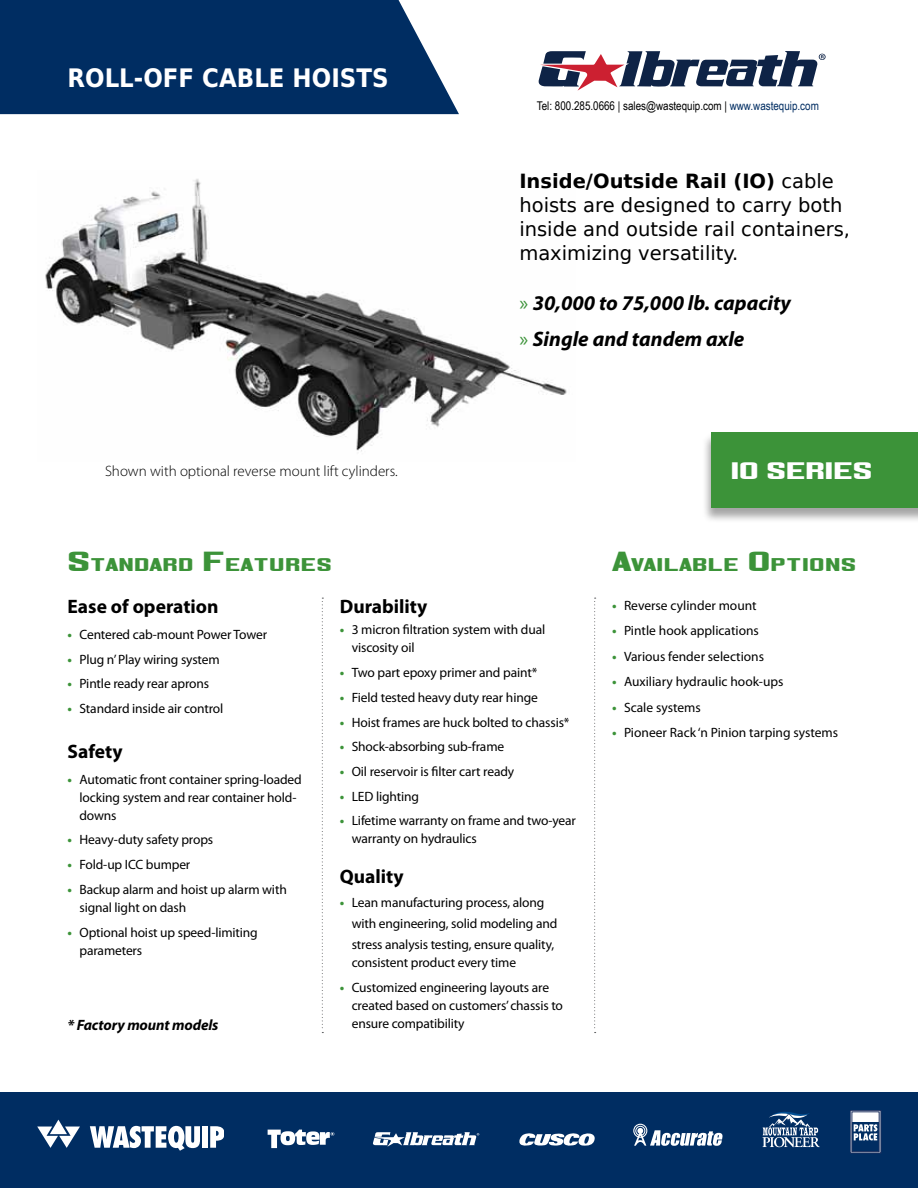
<style>
.page{position:relative;width:918px;height:1188px;background:#fff}
.page>*{position:absolute;margin:0;border:0;box-sizing:border-box;transform-origin:0 0}
.t1{font:33px "Corporate HQ";letter-spacing:-.01em;color:#3c9339}
.t2{font:28.5px "Corporate HQ";color:#fff}
.t3{font:700 25.5px "DejaVu Sans Condensed";color:#fff}
.t4{font:italic 700 21px/36px "Myriad Pro";color:#000}
.t5{font:19.5px/24px "DejaVu Sans";color:#000}
.t6{font:700 19.5px "Myriad Pro";color:#000}
.t7{font:300 15px "Myriad Pro";color:#000}
.t8{font:italic 700 15px "Myriad Pro";letter-spacing:-.01em;color:#000}
.t9{font:13.5px/18px "Myriad Pro";letter-spacing:-.01em;color:#000}
.t10{font:12px "Arial Narrow";color:#000}
.s1{color:#002d62}
.s2{font-weight:700}
.s3{font-weight:400;font-style:normal;color:#3c9339}
.s4{font-weight:700;color:#3c9339}
</style>
<div class="page">
<img style="left:45px;top:179px;width:522px;height:273px">
<div style="left:0;top:1092px;width:918px;height:96px;background:#002d62"></div>
<svg style="left:268px;top:1130px;width:66px;height:18px"></svg>
<svg style="left:373px;top:1132px;width:106px;height:15px"></svg>
<svg style="left:633px;top:1124px;width:89px;height:22px"></svg>
<svg style="left:762px;top:1112px;width:58px;height:35px"></svg>
<svg style="left:850px;top:1110px;width:31px;height:43px"></svg>
<svg style="left:37px;top:1120px;width:43px;height:28px"></svg>
<svg style="left:90px;top:1126px;width:110px;height:25px"></svg>
<div style="left:202px;top:1126px;width:6px;height:22px;background:#fff"></div>
<svg style="left:210px;top:1126px;width:14px;height:22px"></svg>
<svg style="left:519px;top:1133px;width:76px;height:13px"></svg>
<svg style="left:594px;top:598px;width:2px;height:435px"></svg>
<svg style="left:322px;top:598px;width:1px;height:435px"></svg>
<div style="left:0;top:0;width:459px;height:114px;background:#002d62"></div>
<svg style="left:539px;top:51px;width:287px;height:40px"></svg>
<div style="left:701px;top:433px;width:217px;height:90px;background:#000;opacity:.36"></div>
<div style="left:712px;top:432px;width:206px;height:75px;background:#3c9339"></div>
<h3 class="t3" style="left:68px;top:68px;width:323px">ROLL-OFF CABLE HOISTS</h3>
<p class="t10" style="left:537px;top:102px;width:284px">Tel: 800.285.0666 | sales@wastequip.com | <span class="s1">www.wastequip.com</span></p>
<h3 class="t5" style="left:519px;top:168px;width:332px"><span class="s2">Inside/Outside Rail (IO)</span> cable hoists are designed to carry both inside and outside rail containers, maximizing versatility.</h3>
<h3 class="t4" style="left:519px;top:287px;width:273px"><span class="s3">»</span> 30,000 to 75,000 lb. capacity <span class="s3">»</span> Single and tandem axle</h3>
<p class="t7" style="left:105px;top:465px;width:294px">Shown with optional reverse mount lift cylinders.</p>
<h2 class="t2" style="left:731px;top:453px;width:143px">IO SERIES</h2>
<h1 class="t1" style="left:68px;top:540px;width:266px">Standard Features</h1>
<h3 class="t6" style="left:68px;top:598px;width:153px">Ease of operation</h3>
<p class="t9" style="left:68px;top:626px;width:201px"><span class="s4">•</span> Centered cab-mount Power Tower</p>
<p class="t9" style="left:68px;top:651px;width:154px"><span class="s4">•</span> Plug n’ Play wiring system</p>
<p class="t9" style="left:68px;top:676px;width:143px"><span class="s4">•</span> Pintle ready rear aprons</p>
<p class="t9" style="left:68px;top:701px;width:157px"><span class="s4">•</span> Standard inside air control</p>
<h3 class="t6" style="left:67px;top:743px;width:57px">Safety</h3>
<p class="t9" style="left:80px;top:771px;width:224px;text-indent:-12px"><span class="s4">•</span> Automatic front container spring-loaded locking system and rear container hold&shy;downs</p>
<p class="t9" style="left:68px;top:832px;width:147px"><span class="s4">•</span> Heavy-duty safety props</p>
<p class="t9" style="left:68px;top:857px;width:124px"><span class="s4">•</span> Fold-up ICC bumper</p>
<p class="t9" style="left:80px;top:881px;width:209px;text-indent:-12px"><span class="s4">•</span> Backup alarm and hoist up alarm with signal light on dash</p>
<p class="t9" style="left:80px;top:924px;width:180px;text-indent:-12px"><span class="s4">•</span> Optional hoist up speed-limiting parameters</p>
<p class="t8" style="left:68px;top:1020px;width:152px">* Factory mount models</p>
<h3 class="t6" style="left:340px;top:598px;width:89px">Durability</h3>
<p class="t9" style="left:352px;top:622px;width:195px;text-indent:-12px"><span class="s4">•</span> 3 micron filtration system with dual viscosity oil</p>
<p class="t9" style="left:340px;top:665px;width:199px"><span class="s4">•</span> Two part epoxy primer and paint*</p>
<p class="t9" style="left:340px;top:689px;width:200px"><span class="s4">•</span> Field tested heavy duty rear hinge</p>
<p class="t9" style="left:340px;top:714px;width:231px"><span class="s4">•</span> Hoist frames are huck bolted to chassis*</p>
<p class="t9" style="left:340px;top:739px;width:166px"><span class="s4">•</span> Shock-absorbing sub-frame</p>
<p class="t9" style="left:340px;top:764px;width:176px"><span class="s4">•</span> Oil reservoir is filter cart ready</p>
<p class="t9" style="left:340px;top:788px;width:81px"><span class="s4">•</span> LED lighting</p>
<p class="t9" style="left:352px;top:813px;width:226px;text-indent:-12px"><span class="s4">•</span> Lifetime warranty on frame and two-year warranty on hydraulics</p>
<h3 class="t6" style="left:340px;top:868px;width:65px">Quality</h3>
<p class="t9" style="left:352px;top:893px;width:207px;line-height:21px;text-indent:-12px"><span class="s4">•</span> Lean manufacturing process, along with engineering, solid modeling and stress analysis testing, ensure quality,</p>
<p class="t9" style="left:352px;top:955px;width:166px">consistent product every time</p>
<p class="t9" style="left:352px;top:980px;width:213px;text-indent:-12px"><span class="s4">•</span> Customized engineering layouts are created based on customers’ chassis to ensure compatibility</p>
<h1 class="t1" style="left:612px;top:540px;width:246px">Available Options</h1>
<p class="t9" style="left:612px;top:598px;width:146px"><span class="s4">•</span> Reverse cylinder mount</p>
<p class="t9" style="left:612px;top:623px;width:148px"><span class="s4">•</span> Pintle hook applications</p>
<p class="t9" style="left:612px;top:648px;width:154px"><span class="s4">•</span> Various fender selections</p>
<p class="t9" style="left:612px;top:674px;width:173px"><span class="s4">•</span> Auxiliary hydraulic hook-ups</p>
<p class="t9" style="left:612px;top:699px;width:90px"><span class="s4">•</span> Scale systems</p>
<p class="t9" style="left:612px;top:725px;width:228px"><span class="s4">•</span> Pioneer Rack ‘n Pinion tarping systems</p>
</div>
